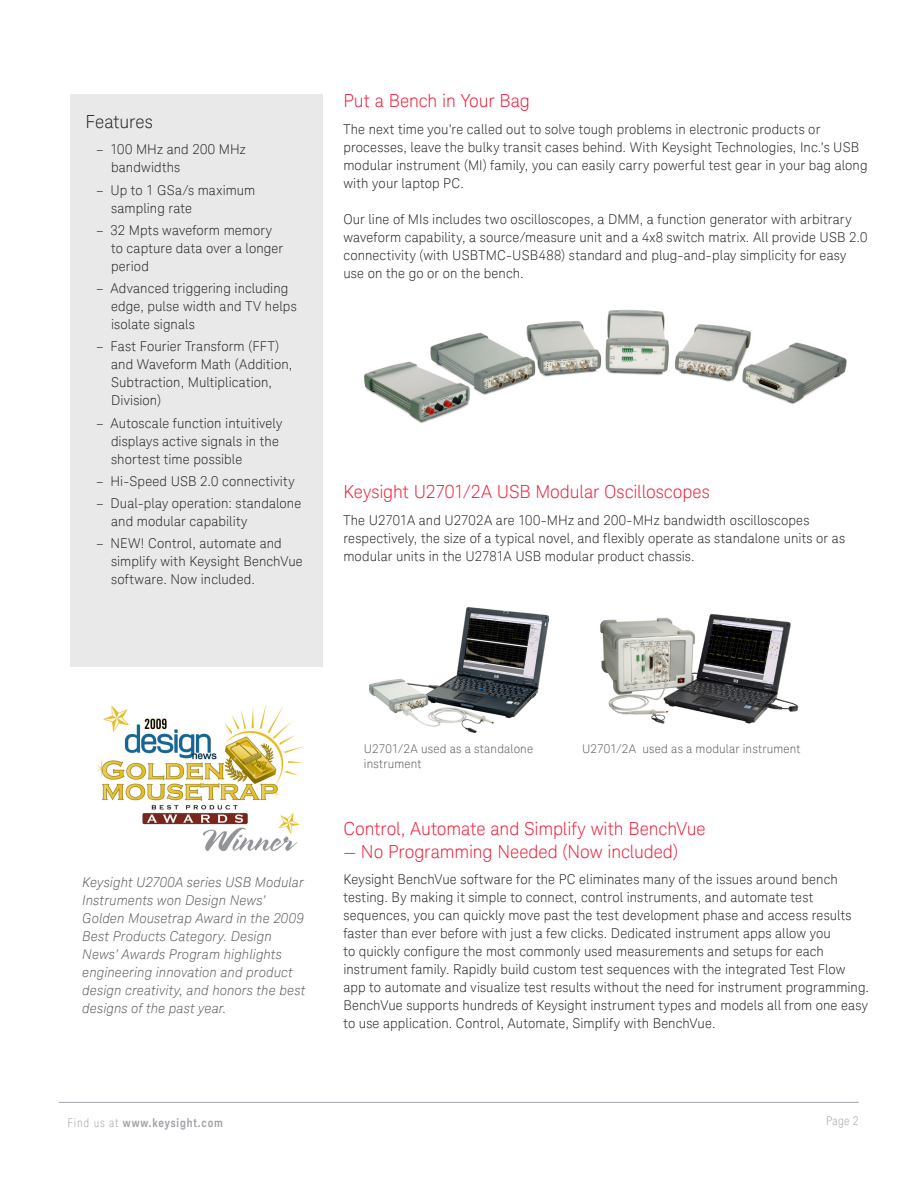
<style>
.page{position:relative;width:918px;height:1188px;background:#fff}
.page>*{position:absolute;margin:0;border:0;box-sizing:border-box;transform-origin:0 0}
.K_Heading_2{font:300 18px "Keysight Sans";letter-spacing:-.005em;color:#ed1a36}
.K_Heading_3{font:300 18px "Keysight Sans";color:#231f20}
.K_Body_Text{font:300 13.5px/18px "Keysight Sans";letter-spacing:.01em;color:#231f20}
.K_Body_Text-2{font:italic 300 13.5px/18px "Keysight Sans";letter-spacing:.01em;color:#57585a}
.K_Diagrams_and_Figur{font:300 12px/15px "Keysight Sans";letter-spacing:.015em;color:#57585a}
.t1{font:700 12px "Keysight Sans Condensed";letter-spacing:.07em;color:#a4a1a9}
.t2{font:300 condensed 12px "Keysight Sans";color:#a4a1a9}
.s1{font-family:"Keysight Sans";font-weight:300;font-stretch:condensed}
</style>
<div class="page">
<hr style="left:59px;top:1102px;width:800px;height:1px;background:#a4a1a9">
<div style="left:70px;top:94px;width:253px;height:572px;background:#e9e9e9"></div>
<img style="left:364px;top:309px;width:483px;height:114px">
<img style="left:600px;top:614px;width:199px;height:110px">
<img style="left:370px;top:608px;width:179px;height:125px">
<img style="left:97px;top:704px;width:208px;height:147px">
<p class="K_Heading_3" style="left:86px;top:111px;width:69px">Features</p>
<p class="K_Body_Text" style="left:111px;top:141px;width:136px;text-indent:-15px">– 100 MHz and 200 MHz bandwidths</p>
<p class="K_Body_Text" style="left:111px;top:181px;width:146px;text-indent:-15px">– Up to 1 GSa/s maximum sampling rate</p>
<p class="K_Body_Text" style="left:111px;top:221px;width:174px;text-indent:-15px">– 32 Mpts waveform memory to capture data over a longer period</p>
<p class="K_Body_Text" style="left:111px;top:279px;width:187px;text-indent:-15px">– Advanced triggering including edge, pulse width and TV helps isolate signals</p>
<p class="K_Body_Text" style="left:111px;top:338px;width:183px;text-indent:-15px">– Fast Fourier Transform (FFT) and Waveform Math (Addition,<br>Subtraction, Multiplication,<br>Division)</p>
<p class="K_Body_Text" style="left:111px;top:414px;width:173px;text-indent:-15px">– Autoscale function intuitively displays active signals in the shortest time possible</p>
<p class="K_Body_Text" style="left:96px;top:472px;width:200px">– Hi-Speed USB 2.0 connectivity</p>
<p class="K_Body_Text" style="left:111px;top:494px;width:192px;text-indent:-15px">– Dual-play operation: standalone and modular capability</p>
<p class="K_Body_Text" style="left:111px;top:535px;width:193px;text-indent:-15px">– NEW! Control, automate and simplify with Keysight BenchVue software. Now included.</p>
<p class="K_Heading_2" style="left:343px;top:91px;width:188px">Put a Bench in Your Bag</p>
<p class="K_Body_Text" style="left:343px;top:120px;width:526px">The next time you’re called out to solve tough problems in electronic products or processes, leave the bulky transit cases behind. With Keysight Technologies, Inc.’s USB modular instrument (MI) family, you can easily carry powerful test gear in your bag along with your laptop PC.</p>
<p class="K_Body_Text" style="left:343px;top:210px;width:526px">Our line of MIs includes two oscilloscopes, a DMM, a function generator with arbitrary waveform capability, a source/measure unit and a 4x8 switch matrix. All provide USB 2.0 connectivity (with USBTMC-USB488) standard and plug-and-play simplicity for easy use on the go or on the bench.</p>
<p class="K_Heading_2" style="left:343px;top:482px;width:368px">Keysight U2701/2A USB Modular Oscilloscopes</p>
<p class="K_Body_Text" style="left:343px;top:511px;width:503px">The U2701A and U2702A are 100-MHz and 200-MHz bandwidth oscilloscopes respectively, the size of a typical novel, and flexibly operate as standalone units or as modular units in the U2781A USB modular product chassis.</p>
<p class="K_Body_Text-2" style="left:82px;top:873px;width:224px">Keysight U2700A series USB Modular Instruments won Design News’ Golden Mousetrap Award in the 2009<br>Best Products Category. Design News’ Awards Program highlights engineering innovation and product design creativity, and honors the best designs of the past year.</p>
<p class="K_Diagrams_and_Figur" style="left:364px;top:741px;width:171px">U2701/2A used as a standalone instrument</p>
<p class="K_Diagrams_and_Figur" style="left:582px;top:742px;width:220px">U2701/2A used as a modular instrument</p>
<p class="K_Heading_2" style="left:343px;top:819px;width:364px">Control, Automate and Simplify with BenchVue</p>
<p class="K_Heading_2" style="left:343px;top:841px;width:336px">— No Programming Needed (Now included)</p>
<p class="K_Body_Text" style="left:343px;top:871px;width:527px">Keysight BenchVue software for the PC eliminates many of the issues around bench testing. By making it simple to connect, control instruments, and automate test sequences, you can quickly move past the test development phase and access results faster than ever before with just a few clicks. Dedicated instrument apps allow you<br>to quickly configure the most commonly used measurements and setups for each instrument family. Rapidly build custom test sequences with the integrated Test Flow app to automate and visualize test results without the need for instrument programming.<br>BenchVue supports hundreds of Keysight instrument types and models all from one easy to use application. Control, Automate, Simplify with BenchVue.</p>
<p class="t1" style="left:68px;top:1115px;width:157px"><span class="s1">Find us at</span> www.keysight.com</p>
<p class="t2" style="left:826px;top:1113px;width:34px">Page 2</p>
</div>
